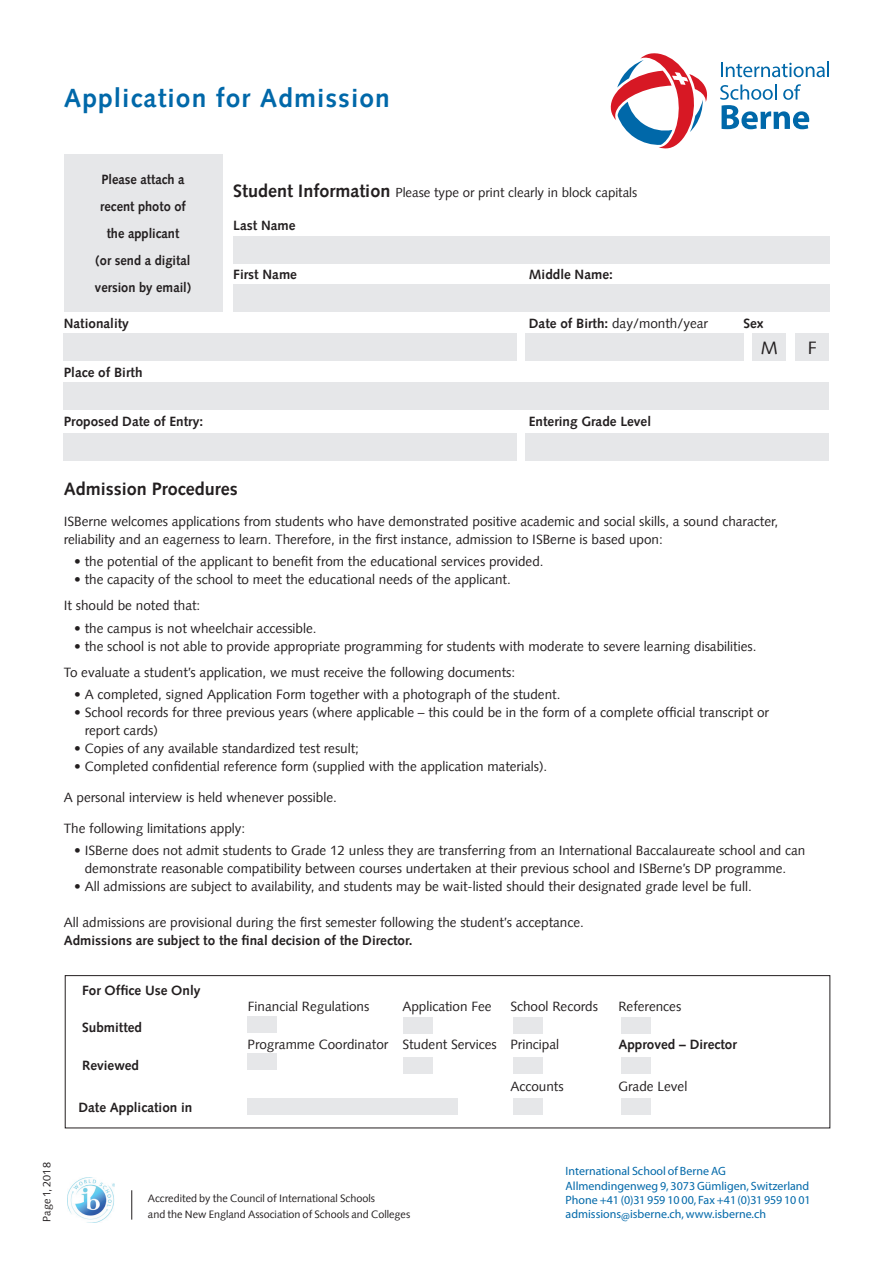
<style>
.page{position:relative;width:893px;height:1263px;background:#fff}
.page>*{position:absolute;margin:0;border:0;box-sizing:border-box;transform-origin:0 0}
.t1{font:700 26.4px "Syntax LT";letter-spacing:.04em;color:#0068a9}
.t2{font:700 18px "Syntax LT";color:#231f20}
.t3{font:18px "Syntax LT";color:#231f20}
.t4{font:13.5px/18px "Syntax LT";color:#231f20}
.t5{font:700 13.5px "Syntax LT";color:#231f20}
.t6{font:700 13.5px/27px "Syntax LT";color:#231f20;text-align:center;scale:.95 1}
.t7{font:13.2px "Syntax LT";color:#231f20}
.t8{font:12px/14.4px "Myriad Pro";color:#0068a9}
.t9{font:10.8px/15.6px "Syntax LT";color:#231f20}
.s1{font-weight:700;font-size:18px}
.s2{font-weight:700}
</style>
<div class="page">
<div style="left:233px;top:236px;width:596px;height:28px;background:#e6e7e9"></div>
<div style="left:233px;top:284px;width:596px;height:28px;background:#e6e7e9"></div>
<div style="left:752px;top:333px;width:34px;height:28px;background:#e6e7e9"></div>
<div style="left:796px;top:333px;width:33px;height:28px;background:#e6e7e9"></div>
<div style="left:63px;top:333px;width:454px;height:28px;background:#e6e7e9"></div>
<div style="left:63px;top:383px;width:766px;height:27px;background:#e6e7e9"></div>
<div style="left:63px;top:433px;width:454px;height:27px;background:#e6e7e9"></div>
<div style="left:526px;top:333px;width:218px;height:28px;background:#e6e7e9"></div>
<div style="left:526px;top:433px;width:303px;height:27px;background:#e6e7e9"></div>
<svg style="left:721px;top:62px;width:108px;height:15px"></svg>
<svg style="left:720px;top:84px;width:89px;height:45px"></svg>
<svg style="left:611px;top:53px;width:96px;height:95px"></svg>
<svg style="left:131px;top:1190px;width:1px;height:29px"></svg>
<div style="left:64px;top:154px;width:158px;height:158px;background:#e6e7e9"></div>
<img style="left:68px;top:1177px;width:47px;height:46px">
<div style="left:248px;top:1016px;width:29px;height:16px;background:#e6e7e9"></div>
<div style="left:248px;top:1053px;width:29px;height:17px;background:#e6e7e9"></div>
<div style="left:65px;top:975px;width:765px;height:153px;border:1px solid #231f20"></div>
<div style="left:247px;top:1098px;width:210px;height:17px;background:#e6e7e9"></div>
<div style="left:513px;top:1098px;width:29px;height:17px;background:#e6e7e9"></div>
<div style="left:621px;top:1098px;width:30px;height:17px;background:#e6e7e9"></div>
<div style="left:403px;top:1057px;width:29px;height:16px;background:#e6e7e9"></div>
<div style="left:403px;top:1017px;width:29px;height:16px;background:#e6e7e9"></div>
<div style="left:513px;top:1017px;width:29px;height:16px;background:#e6e7e9"></div>
<div style="left:513px;top:1057px;width:29px;height:16px;background:#e6e7e9"></div>
<div style="left:621px;top:1017px;width:30px;height:16px;background:#e6e7e9"></div>
<div style="left:621px;top:1057px;width:30px;height:16px;background:#e6e7e9"></div>
<h1 class="t1" style="left:64px;top:83px;width:328px">Application for Admission</h1>
<p class="t6" style="left:95px;top:166px;width:103px">Please attach a recent photo of the applicant<br>(or send a digital version by email)</p>
<p class="t7" style="left:233px;top:184px;width:406px"><span class="s1">Student Information</span> Please type or print clearly in block capitals</p>
<p class="t5" style="left:233px;top:217px;width:64px">Last Name</p>
<p class="t5" style="left:233px;top:266px;width:65px">First Name</p>
<p class="t5" style="left:529px;top:266px;width:86px">Middle Name:</p>
<p class="t5" style="left:64px;top:315px;width:67px">Nationality</p>
<p class="t4" style="left:529px;top:314px;width:181px"><span class="s2">Date of Birth:</span> day/month/year</p>
<p class="t5" style="left:743px;top:315px;width:22px">Sex</p>
<p class="t5" style="left:64px;top:364px;width:80px">Place of Birth</p>
<p class="t5" style="left:64px;top:413px;width:141px">Proposed Date of Entry:</p>
<p class="t5" style="left:529px;top:413px;width:124px">Entering Grade Level</p>
<h2 class="t3" style="left:761px;top:337px;width:18px">M</h2>
<h2 class="t3" style="left:808px;top:337px;width:10px">F</h2>
<h2 class="t2" style="left:64px;top:478px;width:175px">Admission Procedures</h2>
<p class="t4" style="left:64px;top:512px;width:716px">ISBerne welcomes applications from students who have demonstrated positive academic and social skills, a sound character, reliability and an eagerness to learn. Therefore, in the first instance, admission to ISBerne is based upon:</p>
<p class="t4" style="left:74px;top:552px;width:471px">• the potential of the applicant to benefit from the educational services provided.</p>
<p class="t4" style="left:64px;top:566px;width:449px;line-height:26.5px;text-indent:11px">• the capacity of the school to meet the educational needs of the applicant.<br>It should be noted that:</p>
<p class="t4" style="left:74px;top:619px;width:244px">• the campus is not wheelchair accessible.</p>
<p class="t4" style="left:64px;top:633px;width:694px;line-height:26.5px;text-indent:11px">• the school is not able to provide appropriate programming for students with moderate to severe learning disabilities.<br>To evaluate a student’s application, we must receive the following documents:</p>
<p class="t4" style="left:74px;top:686px;width:488px">• A completed, signed Application Form together with a photograph of the student.</p>
<p class="t4" style="left:85px;top:704px;width:686px;text-indent:-11px">• School records for three previous years (where applicable – this could be in the form of a complete official transcript or report cards)</p>
<p class="t4" style="left:74px;top:740px;width:286px">• Copies of any available standardized test result;</p>
<p class="t4" style="left:74px;top:758px;width:475px">• Completed confidential reference form (supplied with the application materials).</p>
<p class="t4" style="left:64px;top:788px;width:275px">A personal interview is held whenever possible.</p>
<p class="t4" style="left:64px;top:819px;width:183px">The following limitations apply:</p>
<p class="t4" style="left:85px;top:841px;width:722px;text-indent:-11px">• ISBerne does not admit students to Grade 12 unless they are transferring from an International Baccalaureate school and can demonstrate reasonable compatibility between courses undertaken at their previous school and ISBerne’s DP programme.</p>
<p class="t4" style="left:74px;top:877px;width:679px">• All admissions are subject to availability, and students may be wait-listed should their designated grade level be full.</p>
<p class="t4" style="left:64px;top:913px;width:522px">All admissions are provisional during the first semester following the student’s acceptance.</p>
<p class="t5" style="left:64px;top:933px;width:350px">Admissions are subject to the final decision of the Director.</p>
<p class="t5" style="left:82px;top:982px;width:120px">For Office Use Only</p>
<p class="t5" style="left:82px;top:1020px;width:62px">Submitted</p>
<p class="t5" style="left:82px;top:1057px;width:59px">Reviewed</p>
<p class="t5" style="left:78px;top:1099px;width:116px">Date Application in</p>
<p class="t4" style="left:248px;top:998px;width:123px">Financial Regulations</p>
<p class="t4" style="left:402px;top:998px;width:91px">Application Fee</p>
<p class="t4" style="left:510px;top:998px;width:89px">School Records</p>
<p class="t4" style="left:618px;top:998px;width:64px">References</p>
<p class="t4" style="left:248px;top:1035px;width:313px">Programme Coordinator Student Services Principal</p>
<p class="t5" style="left:618px;top:1036px;width:120px">Approved – Director</p>
<p class="t4" style="left:510px;top:1077px;width:55px">Accounts</p>
<p class="t4" style="left:618px;top:1077px;width:70px">Grade Level</p>
<p class="t9" style="left:39px;top:1222px;width:61px;rotate:-90deg">Page 1, 2018</p>
<p class="t9" style="left:148px;top:1190px;width:264px">Accredited by the Council of International Schools<br>and the New England Association of Schools and Colleges</p>
<p class="t8" style="left:566px;top:1164px;width:247px">International School of Berne AG Allmendingenweg 9, 3073 Gümligen, Switzerland Phone +41 (0)31 959 10 00, Fax +41 (0)31 959 10 01 admissions@isberne.ch, www.isberne.ch</p>
</div>
